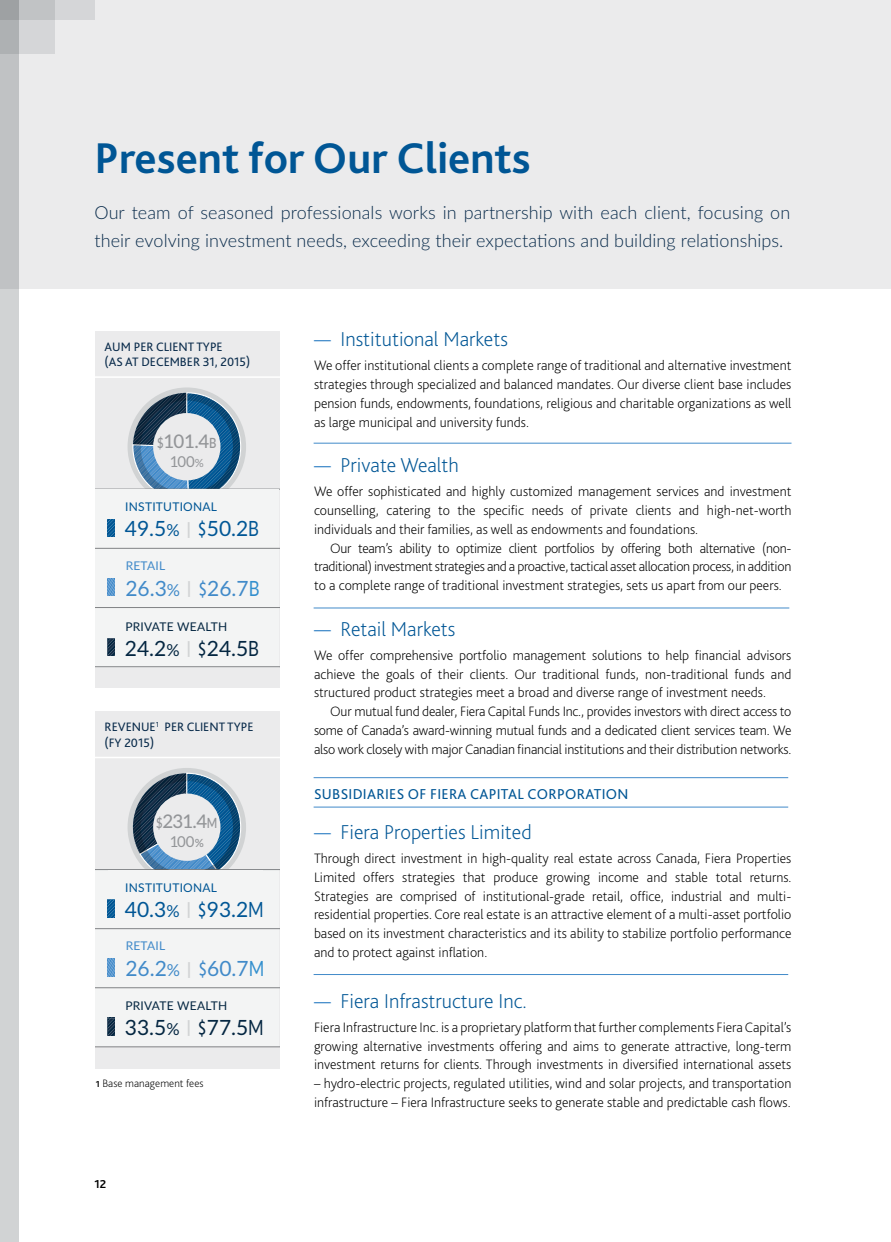
<style>
.page{position:relative;width:891px;height:1242px;background:#fff}
.page>*{position:absolute;margin:0;border:0;box-sizing:border-box;transform-origin:0 0}
.t1{font:700 45px "Bliss 2";color:#005695}
.t2{font:200 21px "Bliss 2";color:#005695}
.t3{font:21px "Lato";color:#005695}
.t4{font:21px "Lato";color:#418ac9}
.t5{font:21px "Lato";color:#042641}
.t6{font:500 18.75px "Lato";letter-spacing:-.05em;color:#939598}
.t7{font:300 18px/28.5px "Lato";letter-spacing:.005em;color:#082a4a}
.t8{font:15px "Bliss 2";letter-spacing:.02em;color:#005695}
.t9{font:15px "Lato";letter-spacing:-.04em;color:#939598}
.t10{font:200 14.25px/18.8px "Bliss 2";color:#000;text-align:justify}
.t11{font:12.75px/15.3px "Bliss 2";color:#082a4a}
.t12{font:12px "Lato";letter-spacing:.02em;color:#005695}
.t13{font:12px "Lato";letter-spacing:.02em;color:#042641}
.t14{font:12px "Lato";letter-spacing:.02em;color:#418ac9}
.t15{font:700 12px "Bliss 2";color:#000}
.t16{font:200 11.25px "Bliss 2";letter-spacing:.005em;color:#000}
.s1{font-weight:600;font-size:14.1px}
.s2{font-size:11.25px}
.s3{font-size:16.5px}
.s4{font-size:16.8px;color:#d1d3d4}
.s5{font-family:"Bliss 2"}
.s6{color:#328fce}
.s7{font-weight:600;font-size:11.25px}
.s8{font-weight:700;font-size:9px}
.s9{font-weight:300;color:#418ac9}
</style>
<div class="page">
<div style="left:0;top:0;width:891px;height:288px;background:#ebebec"></div>
<hr style="left:314px;top:608px;width:475px;height:1px;background:#418ac9">
<hr style="left:314px;top:443px;width:478px;height:1px;background:#418ac9">
<hr style="left:314px;top:777px;width:474px;height:1px;background:#418ac9">
<hr style="left:314px;top:807px;width:474px;height:1px;background:#418ac9">
<hr style="left:314px;top:974px;width:474px;height:1px;background:#418ac9">
<div style="left:95px;top:331px;width:184px;height:357px;background:#ebebec"></div>
<div style="left:95px;top:711px;width:184px;height:358px;background:#ebebec"></div>
<hr style="left:92px;top:376px;width:202px;height:2px;background:#fff">
<hr style="left:92px;top:757px;width:202px;height:1px;background:#fff">
<div style="left:96px;top:506px;width:183px;height:161px;background:#f3f4f4"></div>
<hr style="left:96px;top:666px;width:183px;height:1px;background:#808285">
<hr style="left:96px;top:489px;width:183px;height:1px;background:#808285">
<svg style="left:132px;top:387px;width:110px;height:103px"></svg>
<div style="left:96px;top:490px;width:183px;height:19px;background:#f3f4f4"></div>
<hr style="left:96px;top:548px;width:183px;height:1px;background:#808285">
<hr style="left:96px;top:607px;width:183px;height:1px;background:#808285">
<svg style="left:108px;top:578px;width:7px;height:18px"></svg>
<svg style="left:108px;top:519px;width:7px;height:18px"></svg>
<svg style="left:108px;top:638px;width:7px;height:17px"></svg>
<div style="left:96px;top:870px;width:183px;height:177px;background:#f3f4f4"></div>
<hr style="left:96px;top:1047px;width:183px;height:1px;background:#808285">
<hr style="left:96px;top:869px;width:183px;height:1px;background:#808285">
<svg style="left:127px;top:772px;width:115px;height:98px"></svg>
<hr style="left:96px;top:928px;width:183px;height:1px;background:#808285">
<hr style="left:96px;top:987px;width:183px;height:1px;background:#808285">
<svg style="left:108px;top:959px;width:7px;height:17px"></svg>
<svg style="left:108px;top:900px;width:7px;height:17px"></svg>
<svg style="left:108px;top:1018px;width:7px;height:17px"></svg>
<div style="left:0;top:0;width:19px;height:1242px;background:linear-gradient(to bottom,#c5c7c8,#d6d8d8)"></div>
<svg style="left:0;top:20px;width:54px;height:34px;background:#c7c8ca"></svg>
<svg style="left:0;top:0;width:94px;height:20px;background:#c2c4c6"></svg>
<h1 class="t1" style="left:94px;top:130px;width:438px">Present for Our Clients</h1>
<p class="t7" style="left:94px;top:197px;width:697px">Our team of seasoned professionals works in partnership with each client, focusing on their evolving investment needs, exceeding their expectations and building relationships.</p>
<p class="t11" style="left:105px;top:339px;width:147px">AUM PER CLIENT TYPE<br>(AS AT DECEMBER 31, 2015)</p>
<h3 class="t6" style="left:157px;top:428px;width:61px"><span class="s1">$</span>101.4<span class="s1">B</span></h3>
<p class="t9" style="left:170px;top:450px;width:35px">100<span class="s2">%</span></p>
<p class="t12" style="left:125px;top:498px;width:93px">INSTITUTIONAL</p>
<h2 class="t3" style="left:125px;top:514px;width:136px">49.5<span class="s3">%</span> <span class="s4">|</span> <span class="s5">$</span>50.2B</h2>
<p class="t14" style="left:126px;top:557px;width:41px">RETAIL</p>
<h2 class="t4" style="left:125px;top:573px;width:136px">26.3<span class="s3">%</span> <span class="s4">|</span> <span class="s5">$</span>26.7<span class="s6">B</span></h2>
<p class="t13" style="left:125px;top:618px;width:103px">PRIVATE WEALTH</p>
<h2 class="t5" style="left:125px;top:633px;width:136px">24.2<span class="s3">%</span> <span class="s4">|</span> <span class="s5">$</span>24.5B</h2>
<p class="t11" style="left:105px;top:719px;width:150px">REVENUE<sup>1</sup> PER CLIENT TYPE (FY 2015)</p>
<h3 class="t6" style="left:156px;top:808px;width:63px"><span class="s1">$</span>231.4<span class="s1">M</span></h3>
<p class="t9" style="left:170px;top:831px;width:36px">100<span class="s7">%</span></p>
<p class="t12" style="left:125px;top:880px;width:93px">INSTITUTIONAL</p>
<h2 class="t3" style="left:125px;top:894px;width:141px">40.3<span class="s3">%</span> <span class="s4">|</span> <span class="s5">$</span>93.2M</h2>
<p class="t14" style="left:126px;top:937px;width:41px">RETAIL</p>
<h2 class="t4" style="left:125px;top:953px;width:141px">26.2<span class="s3">%</span> <span class="s4">|</span> <span class="s5">$</span>60.7<span class="s6">M</span></h2>
<p class="t13" style="left:125px;top:997px;width:103px">PRIVATE WEALTH</p>
<h2 class="t5" style="left:125px;top:1012px;width:141px">33.5<span class="s3">%</span> <span class="s4">|</span> <span class="s5">$</span>77.5M</h2>
<p class="t16" style="left:96px;top:1077px;width:109px"><span class="s8">1</span> Base management fees</p>
<p class="t15" style="left:94px;top:1177px;width:13px">12</p>
<h2 class="t2" style="left:314px;top:326px;width:195px"><span class="s9">—</span> Institutional Markets</h2>
<p class="t10" style="left:314px;top:356px;width:479px">We offer institutional clients a complete range of traditional and alternative investment strategies through specialized and balanced mandates. Our diverse client base includes pension funds, endowments, foundations, religious and charitable organizations as well as large municipal and university funds.</p>
<h2 class="t2" style="left:314px;top:452px;width:146px"><span class="s9">—</span> Private Wealth</h2>
<p class="t10" style="left:314px;top:482px;width:479px">We offer sophisticated and highly customized management services and investment counselling, catering to the specific needs of private clients and high-net-worth individuals and their families, as well as endowments and foundations.</p>
<p class="t10" style="left:314px;top:538px;width:479px;text-indent:16px">Our team’s ability to optimize client portfolios by offering both alternative (non&shy;traditional) investment strategies and a proactive, tactical asset allocation process, in addition to a complete range of traditional investment strategies, sets us apart from our peers.</p>
<h2 class="t2" style="left:314px;top:616px;width:143px"><span class="s9">—</span> Retail Markets</h2>
<p class="t10" style="left:314px;top:645px;width:479px">We offer comprehensive portfolio management solutions to help financial advisors achieve the goals of their clients. Our traditional funds, non-traditional funds and structured product strategies meet a broad and diverse range of investment needs.</p>
<p class="t10" style="left:314px;top:702px;width:479px;text-indent:16px">Our mutual fund dealer, Fiera Capital Funds Inc., provides investors with direct access to some of Canada’s award-winning mutual funds and a dedicated client services team. We also work closely with major Canadian financial institutions and their distribution networks.</p>
<p class="t8" style="left:314px;top:784px;width:316px">SUBSIDIARIES OF FIERA CAPITAL CORPORATION</p>
<h2 class="t2" style="left:314px;top:819px;width:219px"><span class="s9">—</span> Fiera Properties Limited</h2>
<p class="t10" style="left:314px;top:849px;width:479px">Through direct investment in high-quality real estate across Canada, Fiera Properties Limited offers strategies that produce growing income and stable total returns.<br>Strategies are comprised of institutional-grade retail, office, industrial and multi&shy;residential properties. Core real estate is an attractive element of a multi-asset portfolio based on its investment characteristics and its ability to stabilize portfolio performance and to protect against inflation.</p>
<h2 class="t2" style="left:314px;top:988px;width:214px"><span class="s9">—</span> Fiera Infrastructure Inc.</h2>
<p class="t10" style="left:314px;top:1017px;width:479px">Fiera Infrastructure Inc. is a proprietary platform that further complements Fiera Capital’s growing alternative investments offering and aims to generate attractive, long-term investment returns for clients. Through investments in diversified international assets</p>
<p class="t10" style="left:314px;top:1074px;width:479px">– hydro-electric projects, regulated utilities, wind and solar projects, and transportation infrastructure – Fiera Infrastructure seeks to generate stable and predictable cash flows.</p>
</div>
